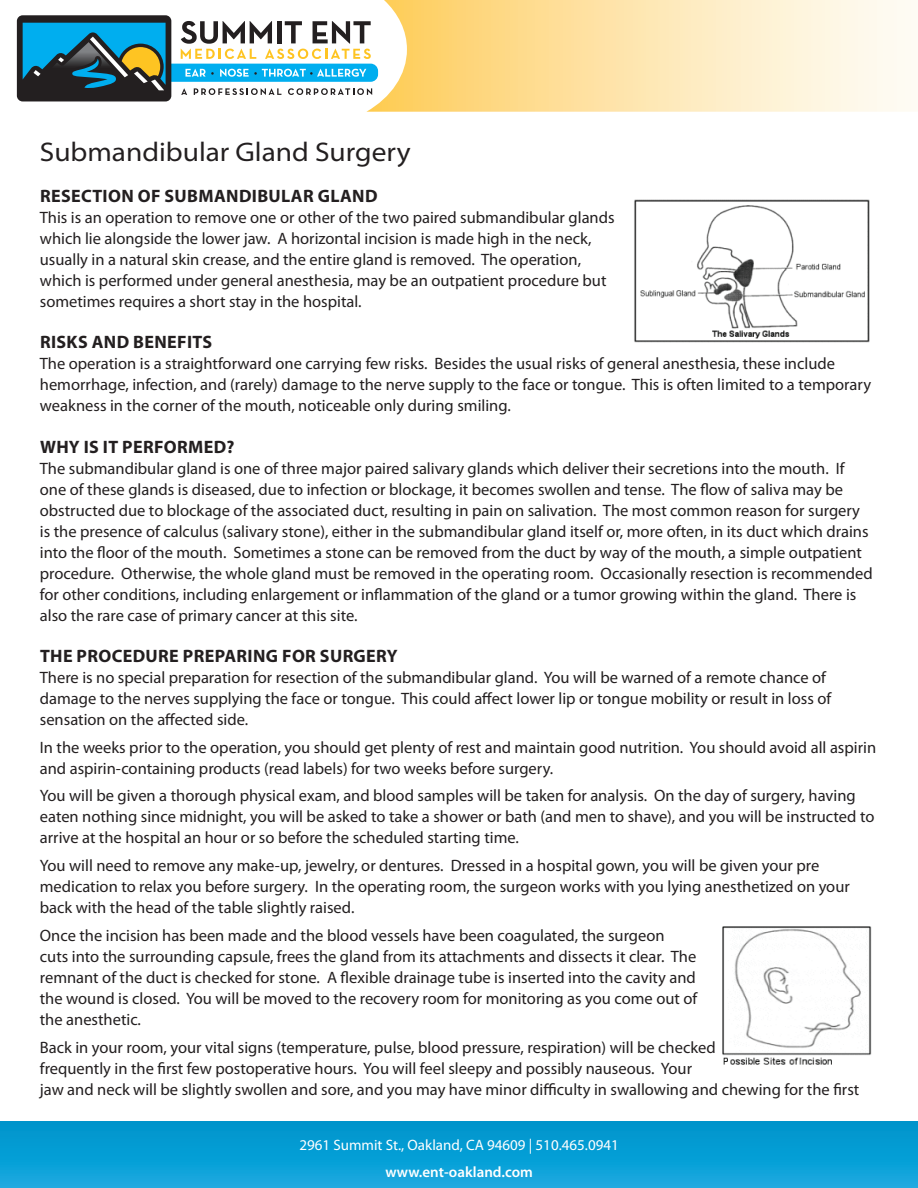
<style>
.page{position:relative;width:918px;height:1188px;background:#fff}
.page>*{position:absolute;margin:0;border:0;box-sizing:border-box;transform-origin:0 0}
.t1{font:semi-expanded 27px "Myriad Pro";color:#231f20}
.t2{font:700 18px "Myriad Pro";letter-spacing:.02em;color:#231f20}
.t3{font:16.5px/21px "Myriad Pro";color:#231f20}
.t4{font:15px "Myriad Pro";color:#fff}
.t5{font:600 15px "Myriad Pro";color:#fff}
</style>
<div class="page">
<svg style="left:181px;top:88px;width:6px;height:7px"></svg>
<svg style="left:194px;top:88px;width:87px;height:7px"></svg>
<svg style="left:288px;top:88px;width:76px;height:7px"></svg>
<svg style="left:181px;top:21px;width:185px;height:38px"></svg>
<div style="left:162px;top:64px;width:216px;height:18px;background:#00aeef;border-radius:7px"></div>
<svg style="left:185px;top:69px;width:29px;height:8px"></svg>
<svg style="left:220px;top:69px;width:146px;height:8px"></svg>
<div style="left:17px;top:15px;width:154px;height:86px;background:#231f20;border-radius:6px"></div>
<svg style="left:23px;top:23px;width:143px;height:68px"></svg>
<svg style="left:366px;top:0;width:550px;height:112px"></svg>
<div style="left:0;top:1121px;width:918px;height:67px;background:linear-gradient(to bottom,#0094cb,#18a9e0)"></div>
<img style="left:634px;top:199px;width:236px;height:144px">
<img style="left:723px;top:927px;width:149px;height:138px">
<h1 class="t1" style="left:40px;top:137px;width:372px">Submandibular Gland Surgery</h1>
<p class="t2" style="left:40px;top:186px;width:339px">RESECTION OF SUBMANDIBULAR GLAND</p>
<p class="t3" style="left:40px;top:207px;width:576px">This is an operation to remove one or other of the two paired submandibular glands which lie alongside the lower jaw. A horizontal incision is made high in the neck, usually in a natural skin crease, and the entire gland is removed. The operation, which is performed under general anesthesia, may be an outpatient procedure but sometimes requires a short stay in the hospital.</p>
<p class="t2" style="left:40px;top:332px;width:174px">RISKS AND BENEFITS</p>
<p class="t3" style="left:40px;top:354px;width:833px">The operation is a straightforward one carrying few risks. Besides the usual risks of general anesthesia, these include hemorrhage, infection, and (rarely) damage to the nerve supply to the face or tongue. This is often limited to a temporary weakness in the corner of the mouth, noticeable only during smiling.</p>
<p class="t2" style="left:40px;top:437px;width:196px">WHY IS IT PERFORMED?</p>
<p class="t3" style="left:40px;top:458px;width:834px">The submandibular gland is one of three major paired salivary glands which deliver their secretions into the mouth. If one of these glands is diseased, due to infection or blockage, it becomes swollen and tense. The flow of saliva may be obstructed due to blockage of the associated duct, resulting in pain on salivation. The most common reason for surgery is the presence of calculus (salivary stone), either in the submandibular gland itself or, more often, in its duct which drains into the floor of the mouth. Sometimes a stone can be removed from the duct by way of the mouth, a simple outpatient procedure. Otherwise, the whole gland must be removed in the operating room. Occasionally resection is recommended for other conditions, including enlargement or inflammation of the gland or a tumor growing within the gland. There is also the rare case of primary cancer at this site.</p>
<p class="t2" style="left:40px;top:646px;width:359px">THE PROCEDURE PREPARING FOR SURGERY</p>
<p class="t3" style="left:40px;top:667px;width:793px">There is no special preparation for resection of the submandibular gland. You will be warned of a remote chance of damage to the nerves supplying the face or tongue. This could affect lower lip or tongue mobility or result in loss of sensation on the affected side.</p>
<p class="t3" style="left:40px;top:737px;width:838px">In the weeks prior to the operation, you should get plenty of rest and maintain good nutrition. You should avoid all aspirin and aspirin-containing products (read labels) for two weeks before surgery.</p>
<p class="t3" style="left:40px;top:786px;width:836px">You will be given a thorough physical exam, and blood samples will be taken for analysis. On the day of surgery, having eaten nothing since midnight, you will be asked to take a shower or bath (and men to shave), and you will be instructed to arrive at the hospital an hour or so before the scheduled starting time.</p>
<p class="t3" style="left:40px;top:856px;width:812px">You will need to remove any make-up, jewelry, or dentures. Dressed in a hospital gown, you will be given your pre medication to relax you before surgery. In the operating room, the surgeon works with you lying anesthetized on your back with the head of the table slightly raised.</p>
<p class="t3" style="left:40px;top:925px;width:659px">Once the incision has been made and the blood vessels have been coagulated, the surgeon<br>cuts into the surrounding capsule, frees the gland from its attachments and dissects it clear. The remnant of the duct is checked for stone. A flexible drainage tube is inserted into the cavity and the wound is closed. You will be moved to the recovery room for monitoring as you come out of the anesthetic.</p>
<p class="t3" style="left:40px;top:1037px;width:821px">Back in your room, your vital signs (temperature, pulse, blood pressure, respiration) will be checked<br>frequently in the first few postoperative hours. You will feel sleepy and possibly nauseous. Your<br>jaw and neck will be slightly swollen and sore, and you may have minor difficulty in swallowing and chewing for the first</p>
<p class="t4" style="left:299px;top:1137px;width:321px">2961 Summit St., Oakland, CA 94609 | 510.465.0941</p>
<p class="t5" style="left:385px;top:1163px;width:149px">www.ent-oakland.com</p>
</div>
